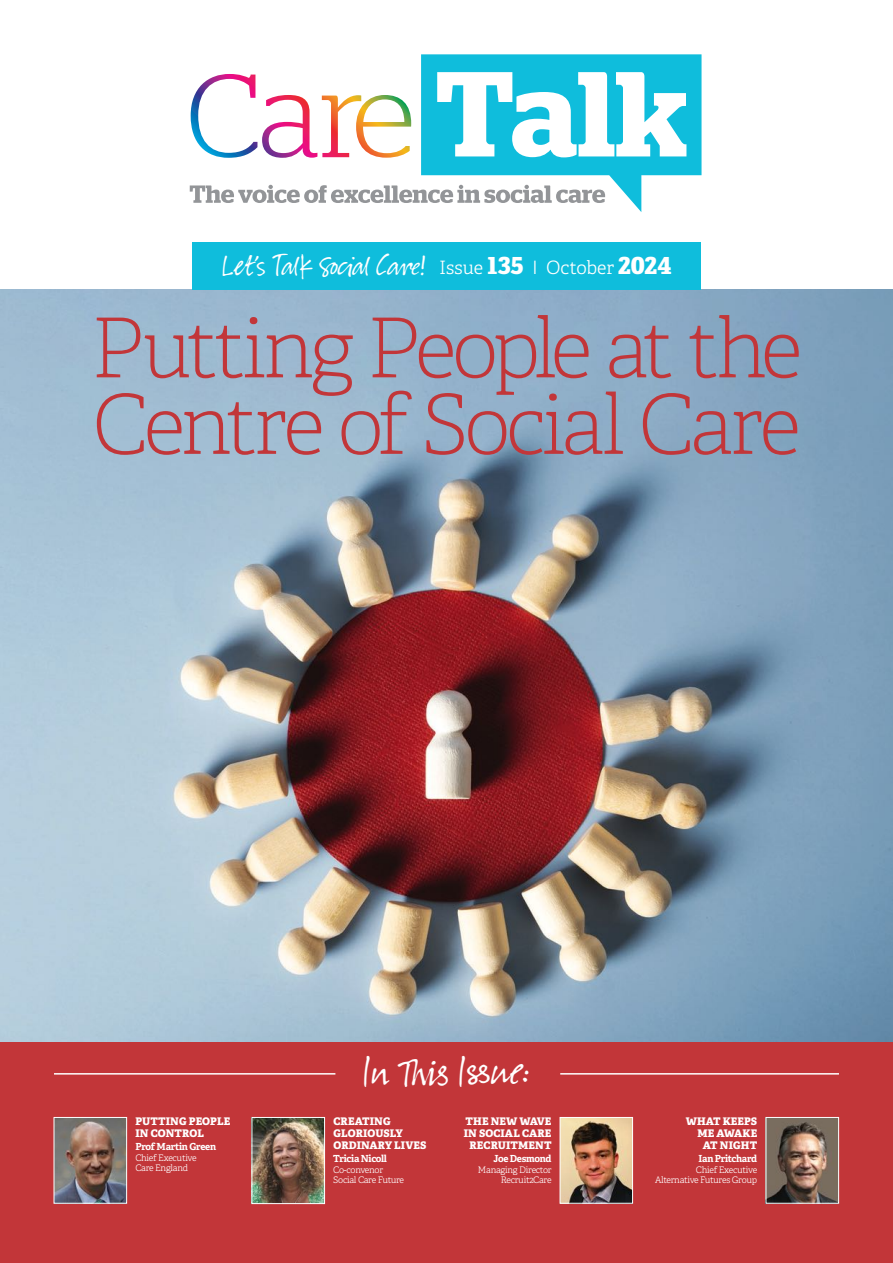
<style>
.page{position:relative;width:893px;height:1263px;background:#fff}
.page>*{position:absolute;margin:0;border:0;box-sizing:border-box;transform-origin:0 0}
.t1{font:100 82.5px "Adelle";letter-spacing:-.055em;color:#c23639}
.t2{font:48.45px "Suomi Hand Script";color:#fff}
.t3{font:34.65px "Suomi Hand Script";color:#fff}
.t4{font:800 10.5px/12px "Adelle";letter-spacing:.01em;color:#fff}
.t5{font:700 9.75px "Adelle";letter-spacing:-.03em;color:#fff}
.t6{font:300 9px "Adelle";letter-spacing:-.03em;color:#fff}
.s1{font-family:"Adelle";font-weight:300;font-size:18.45px}
.s2{font-family:"Adelle";font-weight:800;font-size:23.55px}
.s3{font-family:"Adelle Sans";font-weight:300;font-size:18.45px}
</style>
<div class="page">
<div style="left:0;top:1042px;width:893px;height:221px;background:#c23639"></div>
<img style="left:0;top:290px;width:893px;height:752px">
<svg style="left:190px;top:54px;width:511px;height:158px"></svg>
<div style="left:193px;top:242px;width:508px;height:48px;background:#0fbddc"></div>
<hr style="left:560px;top:1073px;width:279px;height:1px;background:#fff">
<hr style="left:54px;top:1073px;width:281px;height:1px;background:#fff">
<img style="left:768px;top:1119px;width:69px;height:82px">
<div style="left:766px;top:1117px;width:73px;height:86px;border:1px solid #fff"></div>
<img style="left:56px;top:1119px;width:69px;height:82px">
<div style="left:54px;top:1117px;width:73px;height:86px;border:1px solid #fff"></div>
<img style="left:254px;top:1119px;width:69px;height:83px">
<div style="left:252px;top:1117px;width:73px;height:87px;border:1px solid #fff"></div>
<img style="left:562px;top:1119px;width:69px;height:82px">
<div style="left:560px;top:1117px;width:73px;height:86px;border:1px solid #fff"></div>
<p class="t3" style="left:222px;top:248px;width:451px">Let’s Talk Social Care! <span class="s1">Issue</span> <span class="s2">135</span> <span class="s3">I</span> <span class="s1">October</span> <span class="s2">2024</span></p>
<p class="t1" style="left:90px;top:298px;width:713px">Putting People at the</p>
<p class="t1" style="left:92px;top:375px;width:710px">Centre of Social Care</p>
<p class="t4" style="left:135px;top:1115px;width:96px">PUTTING PEOPLE<br>IN CONTROL</p>
<p class="t5" style="left:135px;top:1140px;width:82px">Prof Martin Green</p>
<p class="t6" style="left:135px;top:1152px;width:63px">Chief Executive</p>
<p class="t6" style="left:135px;top:1162px;width:54px">Care England</p>
<p class="t2" style="left:363px;top:1047px;width:169px">In This Issue:</p>
<p class="t4" style="left:333px;top:1115px;width:59px">CREATING</p>
<p class="t4" style="left:333px;top:1127px;width:71px">GLORIOUSLY</p>
<p class="t4" style="left:333px;top:1139px;width:94px">ORDINARY LIVES</p>
<p class="t5" style="left:333px;top:1152px;width:55px">Tricia Nicoll</p>
<p class="t6" style="left:333px;top:1164px;width:51px">Co-convenor</p>
<p class="t6" style="left:333px;top:1174px;width:72px">Social Care Future</p>
<p class="t4" style="left:464px;top:1115px;width:89px;text-align:center">THE NEW WAVE<br>IN SOCIAL CARE<br>RECRUITMENT</p>
<p class="t5" style="left:493px;top:1152px;width:60px">Joe Desmond</p>
<p class="t6" style="left:478px;top:1164px;width:75px">Managing Director</p>
<p class="t6" style="left:501px;top:1174px;width:52px">Recruit2Care</p>
<p class="t4" style="left:686px;top:1115px;width:73px">WHAT KEEPS</p>
<p class="t4" style="left:698px;top:1127px;width:61px">ME AWAKE</p>
<p class="t4" style="left:703px;top:1139px;width:56px">AT NIGHT</p>
<p class="t5" style="left:699px;top:1152px;width:60px">Ian Pritchard</p>
<p class="t6" style="left:696px;top:1164px;width:63px">Chief Executive</p>
<p class="t6" style="left:655px;top:1174px;width:104px">Alternative Futures Group</p>
</div>
